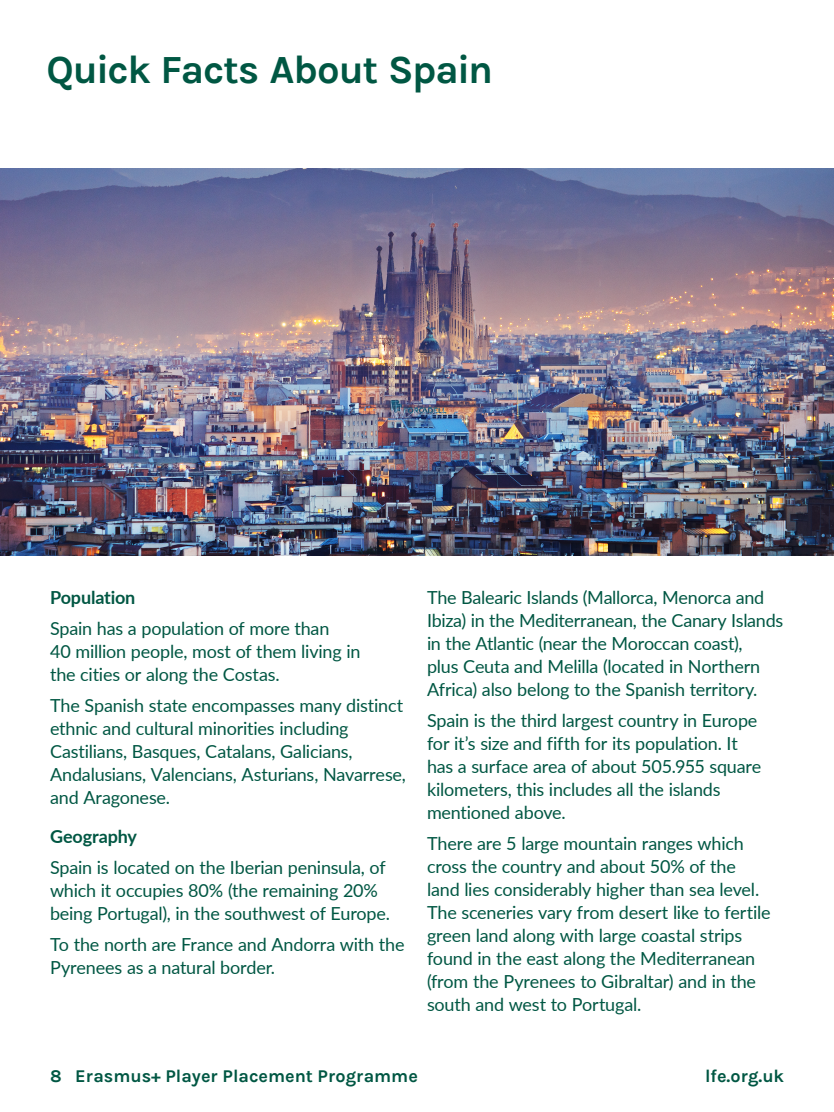
<style>
.page{position:relative;width:834px;height:1112px;background:#fff}
.page>*{position:absolute;margin:0;border:0;box-sizing:border-box;transform-origin:0 0}
.Page_Header{font:700 40px "Karla";letter-spacing:-.03em;color:#005743}
.t1{font:18px/23px "Lato";letter-spacing:-.01em;color:#005743}
.t2{font:700 18px "Karla";color:#005743}
.t3{font:700 18px "Lato";letter-spacing:-.005em;color:#005743}
</style>
<div class="page">
<img style="left:0;top:168px;width:834px;height:388px">
<p class="Page_Header" style="left:46px;top:46px;width:448px">Quick Facts About Spain</p>
<p class="t3" style="left:50px;top:585px;width:87px">Population</p>
<p class="t1" style="left:50px;top:617px;width:312px">Spain has a population of more than<br>40 million people, most of them living in the cities or along the Costas.</p>
<p class="t1" style="left:50px;top:694px;width:358px">The Spanish state encompasses many distinct ethnic and cultural minorities including Castilians, Basques, Catalans, Galicians, Andalusians, Valencians, Asturians, Navarrese, and Aragonese.</p>
<p class="t3" style="left:50px;top:824px;width:88px">Geography</p>
<p class="t1" style="left:50px;top:856px;width:342px">Spain is located on the Iberian peninsula, of which it occupies 80% (the remaining 20% being Portugal), in the southwest of Europe.</p>
<p class="t1" style="left:50px;top:933px;width:356px">To the north are France and Andorra with the<br>Pyrenees as a natural border.</p>
<p class="t1" style="left:427px;top:586px;width:358px">The Balearic Islands (Mallorca, Menorca and Ibiza) in the Mediterranean, the Canary Islands in the Atlantic (near the Moroccan coast),<br>plus Ceuta and Melilla (located in Northern Africa) also belong to the Spanish territory.</p>
<p class="t1" style="left:427px;top:709px;width:336px">Spain is the third largest country in Europe for it’s size and fifth for its population. It has a surface area of about 505.955 square kilometers, this includes all the islands mentioned above.</p>
<p class="t1" style="left:427px;top:832px;width:345px">There are 5 large mountain ranges which cross the country and about 50% of the land lies considerably higher than sea level.<br>The sceneries vary from desert like to fertile green land along with large coastal strips found in the east along the Mediterranean (from the Pyrenees to Gibraltar) and in the south and west to Portugal.</p>
<p class="t2" style="left:50px;top:1066px;width:369px">8 Erasmus+ Player Placement Programme</p>
<p class="t2" style="left:705px;top:1066px;width:80px">lfe.org.uk</p>
</div>
